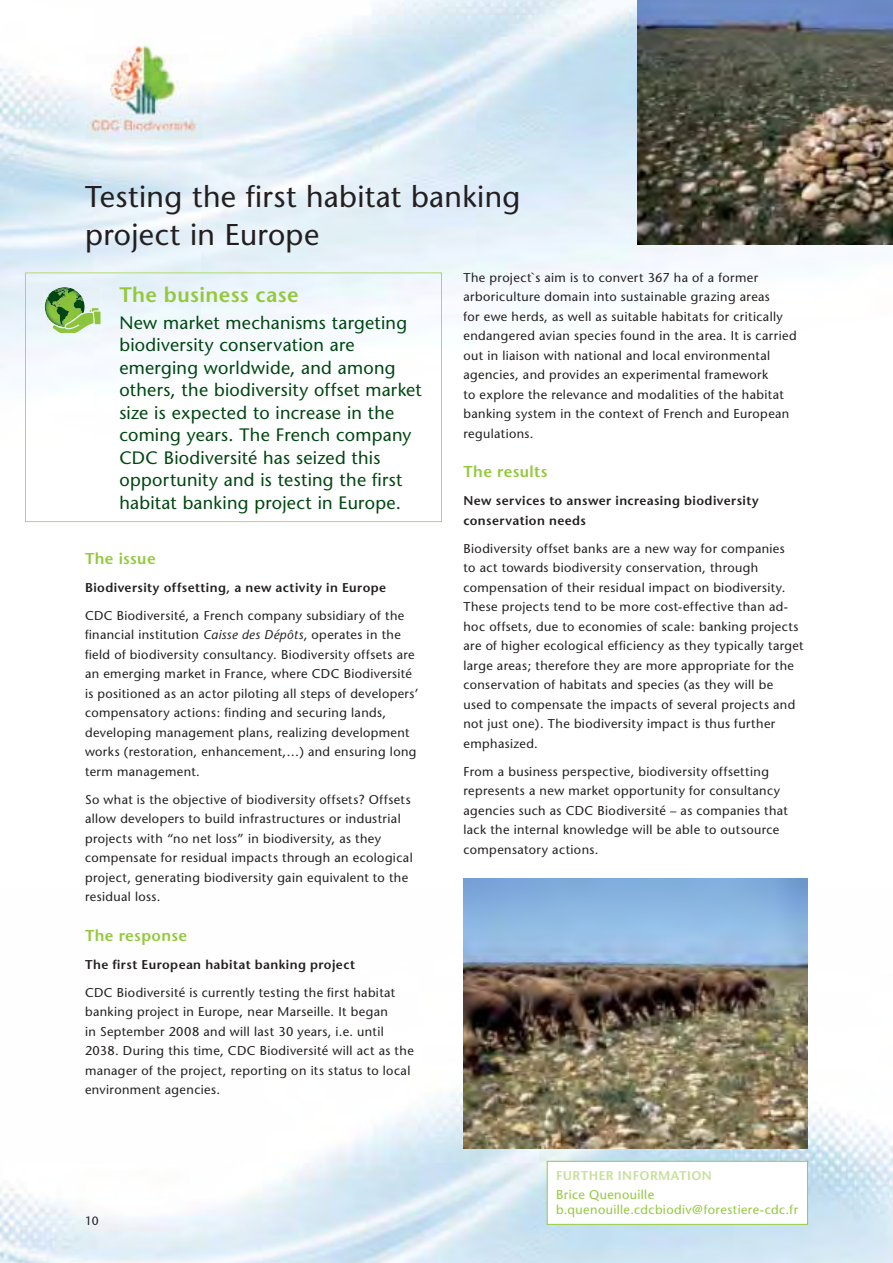
<style>
.page{position:relative;width:893px;height:1263px;background:#fff}
.page>*{position:absolute;margin:0;border:0;box-sizing:border-box;transform-origin:0 0}
.t1{font:30px/37.5px "Stone San 1";letter-spacing:.01em;color:#231f20}
.t2{font:600 21px "Stone Sans";letter-spacing:.02em;color:#94c93d}
.t3{font:18px/22.5px "Stone San 1";letter-spacing:.015em;color:#004711}
.t4{font:600 15.75px "Stone Sans";letter-spacing:.025em;color:#94c93d}
.t5{font:12.75px/19.5px "Stone San 1";letter-spacing:.03em;color:#231f20}
.t6{font:600 12.75px/19.5px "Stone Sans";letter-spacing:.035em;color:#231f20}
.t7{font:12.75px/15px "Stone San 1";letter-spacing:.03em;color:#94c93d}
.t8{font:600 12.75px "Stone Sans";letter-spacing:.035em;color:#c8e09b}
.t9{font:12px "Stone San 1";color:#231f20}
.s1{font-family:"Stone Sans";font-style:italic}
</style>
<div class="page">
<img style="left:0;top:1093px;width:893px;height:170px">
<img style="left:85px;top:38px;width:117px;height:100px">
<div style="left:547px;top:1161px;width:260px;height:63px;background:#fff"></div>
<div style="left:547px;top:1161px;width:261px;height:64px;border:1px solid #94c93d"></div>
<svg style="left:25px;top:273px;width:417px;height:249px"></svg>
<img style="left:637px;top:0;width:256px;height:245px">
<img style="left:45px;top:287px;width:56px;height:46px">
<img style="left:45px;top:295px;width:20px;height:32px">
<img style="left:61px;top:288px;width:14px;height:5px">
<img style="left:48px;top:290px;width:15px;height:35px">
<svg style="left:76px;top:294px;width:7px;height:5px"></svg>
<img style="left:74px;top:299px;width:10px;height:13px">
<img style="left:52px;top:312px;width:1px;height:20px">
<svg style="left:90px;top:308px;width:8px;height:4px"></svg>
<img style="left:53px;top:312px;width:48px;height:21px">
<img style="left:53px;top:313px;width:41px;height:20px">
<img style="left:463px;top:878px;width:345px;height:270px">
<h1 class="t1" style="left:85px;top:180px;width:437px">Testing the first habitat banking project in Europe</h1>
<h2 class="t2" style="left:119px;top:286px;width:181px">The business case</h2>
<p class="t3" style="left:119px;top:312px;width:304px">New market mechanisms targeting biodiversity conservation are emerging worldwide, and among others, the biodiversity offset market size is expected to increase in the coming years. The French company CDC Biodiversité has seized this opportunity and is testing the first habitat banking project in Europe.</p>
<p class="t5" style="left:463px;top:268px;width:335px">The project`s aim is to convert 367 ha of a former arboriculture domain into sustainable grazing areas<br>for ewe herds, as well as suitable habitats for critically endangered avian species found in the area. It is carried out in liaison with national and local environmental agencies, and provides an experimental framework<br>to explore the relevance and modalities of the habitat banking system in the context of French and European regulations.</p>
<p class="t4" style="left:463px;top:466px;width:86px">The results</p>
<p class="t6" style="left:463px;top:492px;width:297px">New services to answer increasing biodiversity conservation needs</p>
<p class="t5" style="left:463px;top:539px;width:342px">Biodiversity offset banks are a new way for companies<br>to act towards biodiversity conservation, through compensation of their residual impact on biodiversity.<br>These projects tend to be more cost-effective than ad&shy;hoc offsets, due to economies of scale: banking projects are of higher ecological efficiency as they typically target large areas; therefore they are more appropriate for the conservation of habitats and species (as they will be used to compensate the impacts of several projects and not just one). The biodiversity impact is thus further emphasized.</p>
<p class="t5" style="left:463px;top:762px;width:326px">From a business perspective, biodiversity offsetting represents a new market opportunity for consultancy agencies such as CDC Biodiversité – as companies that lack the internal knowledge will be able to outsource compensatory actions.</p>
<p class="t4" style="left:85px;top:552px;width:72px">The issue</p>
<p class="t6" style="left:85px;top:579px;width:303px">Biodiversity offsetting, a new activity in Europe</p>
<p class="t5" style="left:85px;top:606px;width:335px">CDC Biodiversité, a French company subsidiary of the financial institution <span class="s1">Caisse des Dépôts</span>, operates in the field of biodiversity consultancy. Biodiversity offsets are an emerging market in France, where CDC Biodiversité is positioned as an actor piloting all steps of developers’ compensatory actions: finding and securing lands, developing management plans, realizing development works (restoration, enhancement …) and ensuring long term management.</p>
<p class="t5" style="left:85px;top:790px;width:329px">So what is the objective of biodiversity offsets? Offsets allow developers to build infrastructures or industrial projects with “no net loss” in biodiversity, as they compensate for residual impacts through an ecological project, generating biodiversity gain equivalent to the residual loss.</p>
<p class="t4" style="left:85px;top:929px;width:104px">The response</p>
<p class="t6" style="left:85px;top:956px;width:272px">The first European habitat banking project</p>
<p class="t5" style="left:85px;top:983px;width:330px">CDC Biodiversité is currently testing the first habitat banking project in Europe, near Marseille. It began<br>in September 2008 and will last 30 years, i.e. until 2038. During this time, CDC Biodiversité will act as the manager of the project, reporting on its status to local environment agencies.</p>
<p class="t5" style="left:283px;top:743px;width:5px">,</p>
<p class="t9" style="left:85px;top:1215px;width:15px">10</p>
<p class="t8" style="left:556px;top:1170px;width:157px">FURTHER INFORMATION</p>
<p class="t7" style="left:556px;top:1188px;width:243px">Brice Quenouille b.quenouille.cdcbiodiv@forestiere-cdc.fr</p>
</div>
